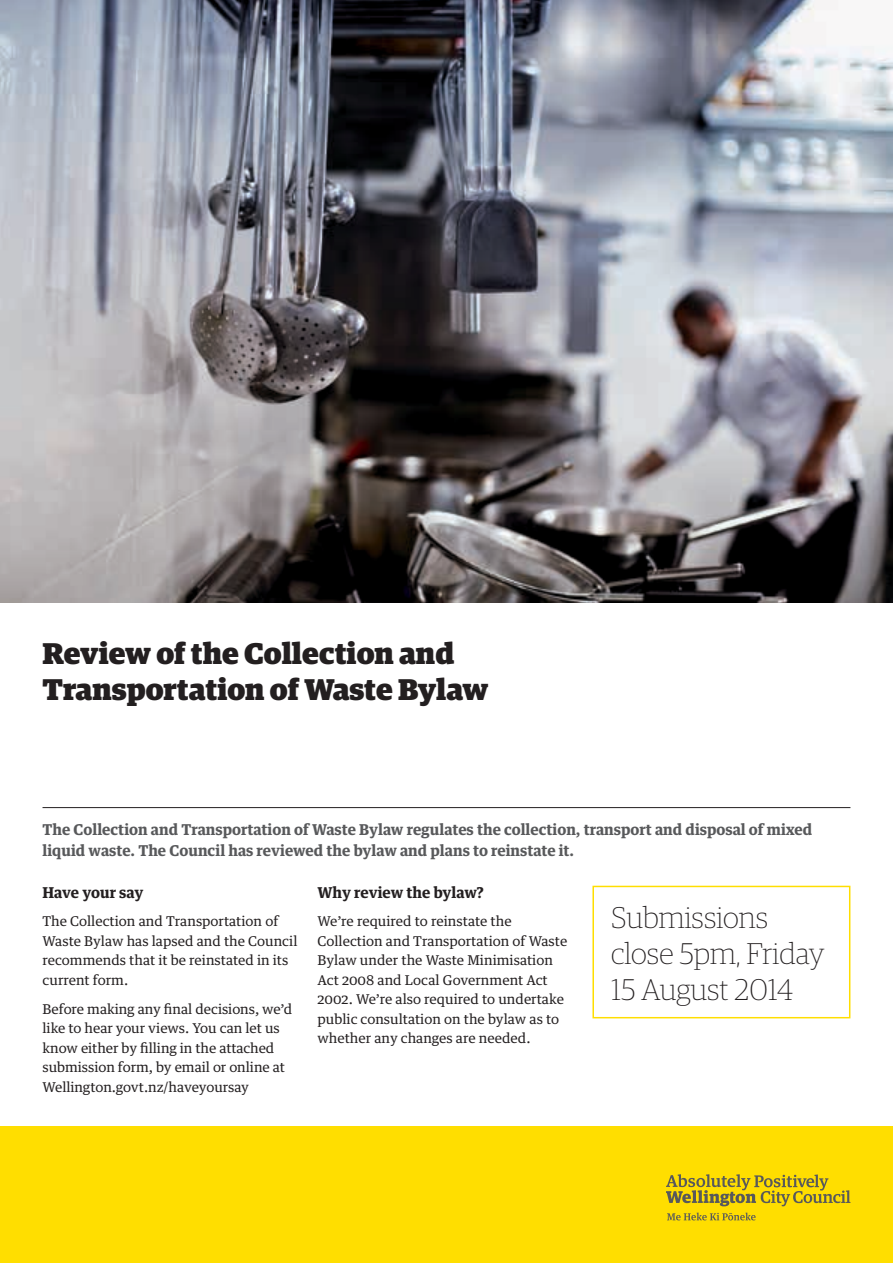
<style>
.page{position:relative;width:893px;height:1263px;background:#fff}
.page>*{position:absolute;margin:0;border:0;box-sizing:border-box;transform-origin:0 0}
.t1{font:900 30px/36px "Guardian Egyp";color:#231f20}
.t2{font:100 30px/36px "Guardian Egyp";color:#231f20}
.t3{font:700 15px/21px "Guardian Text Egyp";color:#58595b}
.t4{font:700 15px "Guardian Text Egyp";color:#231f20}
.t5{font:13.5px/19.5px "Guardian Text Egyp";color:#231f20}
</style>
<div class="page">
<div style="left:592px;top:886px;width:258px;height:132px;border:2px solid #ffde00"></div>
<div style="left:0;top:1127px;width:893px;height:136px;background:#ffde00"></div>
<hr style="left:43px;top:807px;width:807px;height:1px;background:#231f20">
<svg style="left:667px;top:1212px;width:89px;height:8px"></svg>
<svg style="left:666px;top:1174px;width:184px;height:32px"></svg>
<img style="left:0;top:0;width:893px;height:602px">
<h1 class="t1" style="left:43px;top:632px;width:447px">Review of the Collection and<br>Transportation of Waste Bylaw</h1>
<p class="t3" style="left:43px;top:817px;width:771px">The Collection and Transportation of Waste Bylaw regulates the collection, transport and disposal of mixed liquid waste. The Council has reviewed the bylaw and plans to reinstate it.</p>
<p class="t4" style="left:43px;top:880px;width:102px">Have your say</p>
<p class="t5" style="left:43px;top:910px;width:257px">The Collection and Transportation of<br>Waste Bylaw has lapsed and the Council recommends that it be reinstated in its current form.</p>
<p class="t5" style="left:43px;top:998px;width:251px">Before making any final decisions, we’d like to hear your views. You can let us know either by filling in the attached submission form, by email or online at Wellington.govt.nz/haveyoursay</p>
<p class="t4" style="left:317px;top:880px;width:168px">Why review the bylaw?</p>
<p class="t5" style="left:317px;top:910px;width:251px">We’re required to reinstate the Collection and Transportation of Waste Bylaw under the Waste Minimisation Act 2008 and Local Government Act 2002. We’re also required to undertake public consultation on the bylaw as to whether any changes are needed.</p>
<h1 class="t2" style="left:611px;top:898px;width:215px">Submissions close 5pm, Friday<br>15 August 2014</h1>
</div>
